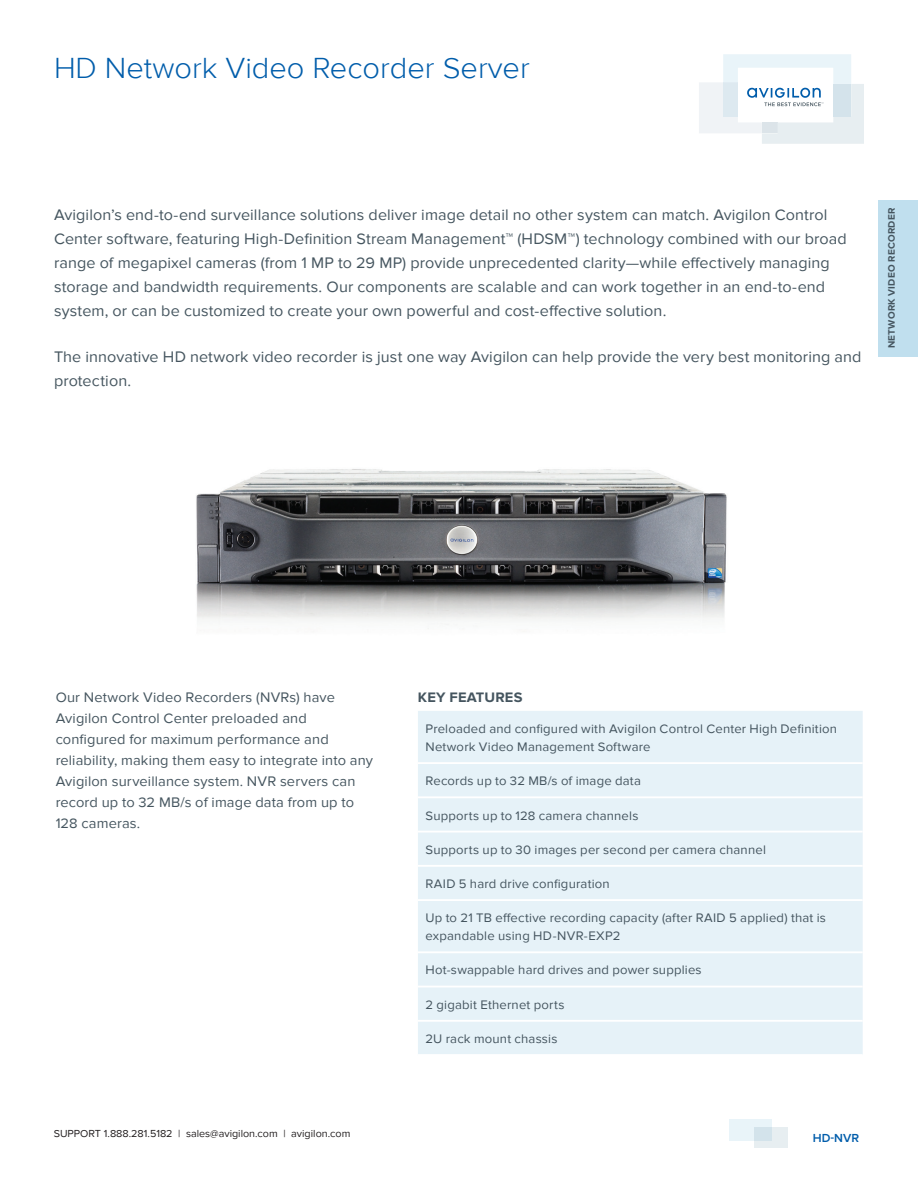
<style>
.page{position:relative;width:918px;height:1188px;background:#fff}
.page>*{position:absolute;margin:0;border:0;box-sizing:border-box;transform-origin:0 0}
.t1{font:300 30px "Proxima Nova";color:#015dab}
.Body{font:15.75px/24px "Proxima Nova";letter-spacing:.005em;color:#45555f}
.Body-2{font:14.25px/21px "Proxima Nova";letter-spacing:.01em;color:#45555f}
.Section_Headings{font:700 14.25px "Proxima Nova";letter-spacing:.015em;color:#45555f}
.Spec_body{font:12.75px/18px "Proxima Nova";letter-spacing:.015em;color:#45555f}
.t2{font:600 12px "Proxima Nova";color:#015dab}
.t3{font:10.5px "Proxima Nova";color:#231f20}
.t4{font:700 9.75px "Proxima Nova";letter-spacing:.025em;color:#45555f}
</style>
<div class="page">
<div style="left:754px;top:1128px;width:34px;height:20px;background:#e7eef1"></div>
<svg style="left:729px;top:1120px;width:42px;height:21px"></svg>
<div style="left:878px;top:200px;width:40px;height:156px;background:#c0dfee"></div>
<svg style="left:699px;top:54px;width:165px;height:90px"></svg>
<img style="left:196px;top:469px;width:531px;height:160px">
<div style="left:418px;top:711px;width:445px;height:343px;background:#e6f2f8"></div>
<hr style="left:418px;top:762px;width:445px;height:2px;background:#fff">
<hr style="left:418px;top:796px;width:445px;height:2px;background:#fff">
<hr style="left:418px;top:831px;width:445px;height:2px;background:#fff">
<hr style="left:418px;top:865px;width:445px;height:2px;background:#fff">
<hr style="left:418px;top:899px;width:445px;height:2px;background:#fff">
<hr style="left:418px;top:951px;width:445px;height:2px;background:#fff">
<hr style="left:418px;top:986px;width:445px;height:2px;background:#fff">
<hr style="left:418px;top:1020px;width:445px;height:2px;background:#fff">
<p class="t1" style="left:54px;top:50px;width:477px">HD Network Video Recorder Server</p>
<p class="Body" style="left:54px;top:203px;width:794px">Avigilon’s end-to-end surveillance solutions deliver image detail no other system can match. Avigilon Control Center software, featuring High-Definition Stream Management™ (HDSM™) technology combined with our broad range of megapixel cameras (from 1 MP to 29 MP) provide unprecedented clarity—while effectively managing storage and bandwidth requirements. Our components are scalable and can work together in an end-to-end system, or can be customized to create your own powerful and cost-effective solution.</p>
<p class="Body" style="left:54px;top:345px;width:809px">The innovative HD network video recorder is just one way Avigilon can help provide the very best monitoring and protection.</p>
<p class="t4" style="left:886px;top:348px;width:142px;rotate:-90deg">NETWORK VIDEO RECORDER</p>
<p class="Body-2" style="left:56px;top:687px;width:319px">Our Network Video Recorders (NVRs) have Avigilon Control Center preloaded and configured for maximum performance and reliability, making them easy to integrate into any Avigilon surveillance system. NVR servers can record up to 32 MB/s of image data from up to 128 cameras.</p>
<p class="Section_Headings" style="left:418px;top:690px;width:106px">KEY FEATURES</p>
<p class="Spec_body" style="left:426px;top:720px;width:413px">Preloaded and configured with Avigilon Control Center High Definition<br>Network Video Management Software</p>
<p class="Spec_body" style="left:426px;top:772px;width:217px">Records up to 32 MB/s of image data</p>
<p class="Spec_body" style="left:426px;top:806px;width:214px">Supports up to 128 camera channels</p>
<p class="Spec_body" style="left:426px;top:841px;width:342px">Supports up to 30 images per second per camera channel</p>
<p class="Spec_body" style="left:426px;top:875px;width:186px">RAID 5 hard drive configuration</p>
<p class="Spec_body" style="left:426px;top:909px;width:402px">Up to 21 TB effective recording capacity (after RAID 5 applied) that is expandable using HD-NVR-EXP2</p>
<p class="Spec_body" style="left:426px;top:961px;width:278px">Hot-swappable hard drives and power supplies</p>
<p class="Spec_body" style="left:426px;top:996px;width:141px">2 gigabit Ethernet ports</p>
<p class="Spec_body" style="left:426px;top:1030px;width:133px">2U rack mount chassis</p>
<p class="t3" style="left:54px;top:1128px;width:298px">SUPPORT 1.888.281.5182 | sales@avigilon.com | avigilon.com</p>
<p class="t2" style="left:813px;top:1131px;width:48px">HD-NVR</p>
</div>
